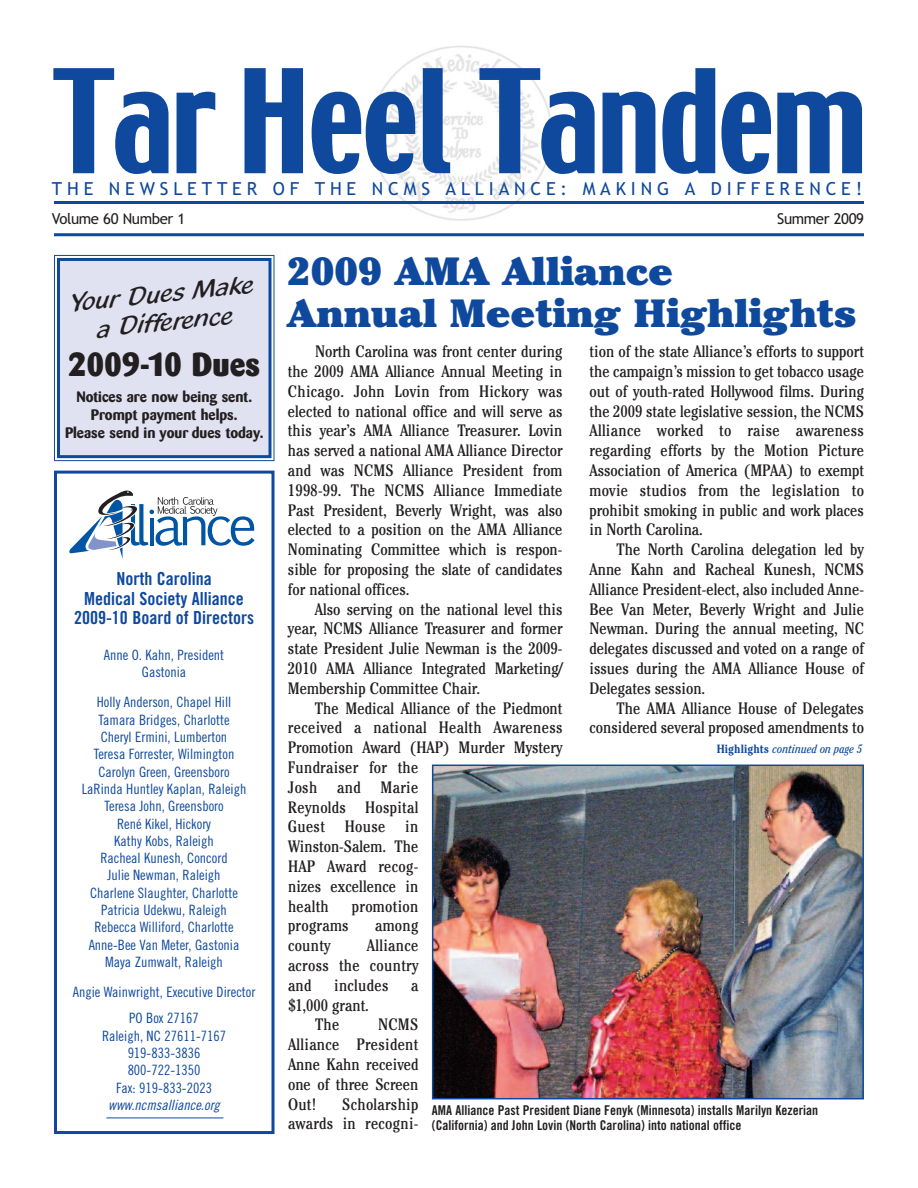
<style>
.page{position:relative;width:918px;height:1188px;background:#fff}
.page>*{position:absolute;margin:0;border:0;box-sizing:border-box;transform-origin:0 0}
.t1{font:127.5px "Techno";letter-spacing:-.02em;color:#0f499d}
.t2{font:900 39px/42px "Cheltenham IT Cby BT";color:#0f499d}
.t3{font:800 33px "Barmeno BQ";color:#231f20}
.t4{font:27px/28.5px "Blacklight D";color:#231f20;text-align:center}
.t5{font:18px/19.6px "Trade Gothic Bold Cond Twenty";color:#0f499d;text-align:center}
.t6{font:18px "Trebuchet MS";letter-spacing:.27em;color:#0f499d}
.t7{font:condensed 16.5px/19.8px "Cheltenham";color:#231f20;text-align:justify}
.t8{font:condensed 16.5px "Cheltenham";letter-spacing:.02em;color:#231f20}
.t9{font:700 15px/18px "Barmeno BQ";color:#231f20;text-align:center}
.t10{font:15px "Trebuchet MS";letter-spacing:-.025em;color:#231f20}
.t11{font:14.25px/17.2px "Trade Gothic Cond Eighteen";color:#0f499d;text-align:center}
.t12{font:14.25px "Trade Gothic Cond Eighteen Obl";color:#0f499d}
.t13{font:13.5px/15px "Trade Gothic Bold Cond Twenty";color:#231f20}
.t14{font:italic condensed 12px "Cheltenham";color:#0f499d}
.s1{font-weight:700;font-style:normal}
</style>
<div class="page">
<div style="left:54px;top:471px;width:220px;height:663px;border:3px solid #0f499d"></div>
<img style="left:354px;top:41px;width:213px;height:203px;border-radius:50%">
<hr style="left:54px;top:201px;width:810px;height:3px;background:#0f499d">
<hr style="left:54px;top:233px;width:810px;height:3px;background:#0f499d">
<hr style="left:106px;top:1118px;width:117px;height:1px;background:#0f499d">
<svg style="left:69px;top:491px;width:186px;height:68px"></svg>
<img style="left:435px;top:768px;width:426px;height:328px">
<div style="left:432px;top:765px;width:432px;height:334px;border:2px solid #0f499d"></div>
<div style="left:60px;top:261px;width:208px;height:194px;background:#e1e2f1"></div>
<div style="left:54px;top:255px;width:220px;height:206px;border:1px solid #0f499d"></div>
<div style="left:57px;top:258px;width:214px;height:200px;border:3px solid #0f499d"></div>
<h1 class="t1" style="left:53px;top:55px;width:816px">Tar Heel Tandem</h1>
<p class="t6" style="left:315px;top:178px;width:43px">THE</p>
<p class="t6" style="left:372px;top:178px;width:299px">NCMS ALLIANCE: MAKING</p>
<p class="t6" style="left:685px;top:178px;width:179px">A DIFFERENCE!</p>
<p class="t10" style="left:52px;top:210px;width:135px">Volume 60 Number 1</p>
<p class="t10" style="left:777px;top:210px;width:88px">Summer 2009</p>
<p class="t6" style="left:52px;top:178px;width:249px">THE NEWSLETTER OF</p>
<h3 class="t4" style="left:70px;top:288px;width:185px;rotate:-6deg">Your Dues Make a Difference</h3>
<h3 class="t3" style="left:68px;top:351px;width:193px">2009-10 Dues</h3>
<p class="t9" style="left:65px;top:388px;width:200px">Notices are now being sent.<br>Prompt payment helps.<br>Please send in your dues today.</p>
<p class="t5" style="left:74px;top:570px;width:182px">North Carolina<br>Medical Society Alliance<br>2009-10 Board of Directors</p>
<p class="t11" style="left:104px;top:647px;width:122px">Anne O. Kahn, President<br>Gastonia</p>
<p class="t11" style="left:82px;top:695px;width:166px">Holly Anderson, Chapel Hill<br>Tamara Bridges, Charlotte<br>Cheryl Ermini, Lumberton<br>Teresa Forrester, Wilmington<br>Carolyn Green, Greensboro<br>LaRinda Huntley Kaplan, Raleigh<br>Teresa John, Greensboro<br>René Kikel, Hickory<br>Kathy Kobs, Raleigh<br>Racheal Kunesh, Concord<br>Julie Newman, Raleigh<br>Charlene Slaughter, Charlotte<br>Patricia Udekwu, Raleigh<br>Rebecca Williford, Charlotte<br>Anne-Bee Van Meter, Gastonia<br>Maya Zumwalt, Raleigh</p>
<p class="t11" style="left:73px;top:980px;width:184px;line-height:26.2px">Angie Wainwright, Executive Director<br>PO Box 27167</p>
<p class="t11" style="left:102px;top:1028px;width:126px">Raleigh, NC 27611-7167<br>919-833-3836<br>800-722-1350<br>Fax: 919-833-2023</p>
<p class="t12" style="left:108px;top:1100px;width:113px">www.ncmsalliance.org</p>
<h2 class="t2" style="left:287px;top:254px;width:571px">2009 AMA Alliance<br>Annual Meeting Highlights</h2>
<p class="t7" style="left:288px;top:343px;width:276px;text-indent:27px">North Carolina was front center during the 2009 AMA Alliance Annual Meeting in Chicago. John Lovin from Hickory was elected to national office and will serve as this year’s AMA Alliance Treasurer. Lovin has served a national AMA Alliance Director and was NCMS Alliance President from 1998-99. The NCMS Alliance Immediate Past President, Beverly Wright, was also elected to a position on the AMA Alliance Nominating Committee which is respon&shy;sible for proposing the slate of candidates for national offices.</p>
<p class="t7" style="left:288px;top:601px;width:276px;text-indent:27px">Also serving on the national level this year, NCMS Alliance Treasurer and former state President Julie Newman is the 2009- 2010 AMA Alliance Integrated Marketing/ Membership Committee Chair.</p>
<p class="t7" style="left:288px;top:700px;width:276px;text-align:left;text-indent:27px">The Medical Alliance of the Piedmont received a national Health Awareness<br>Promotion Award (HAP) Murder Mystery<br>Fundraiser for the<br>Josh and Marie<br>Reynolds Hospital<br>Guest House in<br>Winston-Salem. The<br>HAP Award recog-<br>nizes excellence in<br>health</p>
<p class="t8" style="left:352px;top:900px;width:68px">promotion</p>
<p class="t7" style="left:590px;top:343px;width:276px">tion of the state Alliance’s efforts to support the campaign’s mission to get tobacco usage out of youth-rated Hollywood films. During the 2009 state legislative session, the NCMS Alliance worked to raise awareness regarding efforts by the Motion Picture Association of America (MPAA) to exempt movie studios from the legislation to prohibit smoking in public and work places in North Carolina.</p>
<p class="t7" style="left:590px;top:541px;width:276px;text-indent:27px">The North Carolina delegation led by Anne Kahn and Racheal Kunesh, NCMS Alliance President-elect, also included Anne-Bee Van Meter, Beverly Wright and Julie Newman. During the annual meeting, NC delegates discussed and voted on a range of issues during the AMA Alliance House of Delegates session.</p>
<p class="t7" style="left:590px;top:700px;width:276px;text-align:right">The AMA Alliance House of Delegates considered several proposed amendments to</p>
<p class="t14" style="left:717px;top:745px;width:147px"><span class="s1">Highlights</span> continued on page 5</p>
<p class="t8" style="left:288px;top:920px;width:62px">programs</p>
<p class="t7" style="left:375px;top:917px;width:45px">among</p>
<p class="t7" style="left:288px;top:937px;width:44px">county</p>
<p class="t7" style="left:288px;top:937px;width:132px;text-indent:79px">Alliance across the country and</p>
<p class="t8" style="left:334px;top:979px;width:56px">includes</p>
<p class="t7" style="left:411px;top:977px;width:9px">a</p>
<p class="t7" style="left:288px;top:997px;width:82px;text-align:center">$1,000 grant.<br>The</p>
<p class="t7" style="left:288px;top:1016px;width:132px;text-indent:90px">NCMS Alliance President Anne Kahn received one of three Screen Out!</p>
<p class="t7" style="left:288px;top:1096px;width:132px;text-align:right">Scholarship<br>awards in recogni-</p>
<p class="t13" style="left:432px;top:1104px;width:388px">AMA Alliance Past President Diane Fenyk (Minnesota) installs Marilyn Kezerian (California) and John Lovin (North Carolina) into national office</p>
</div>
